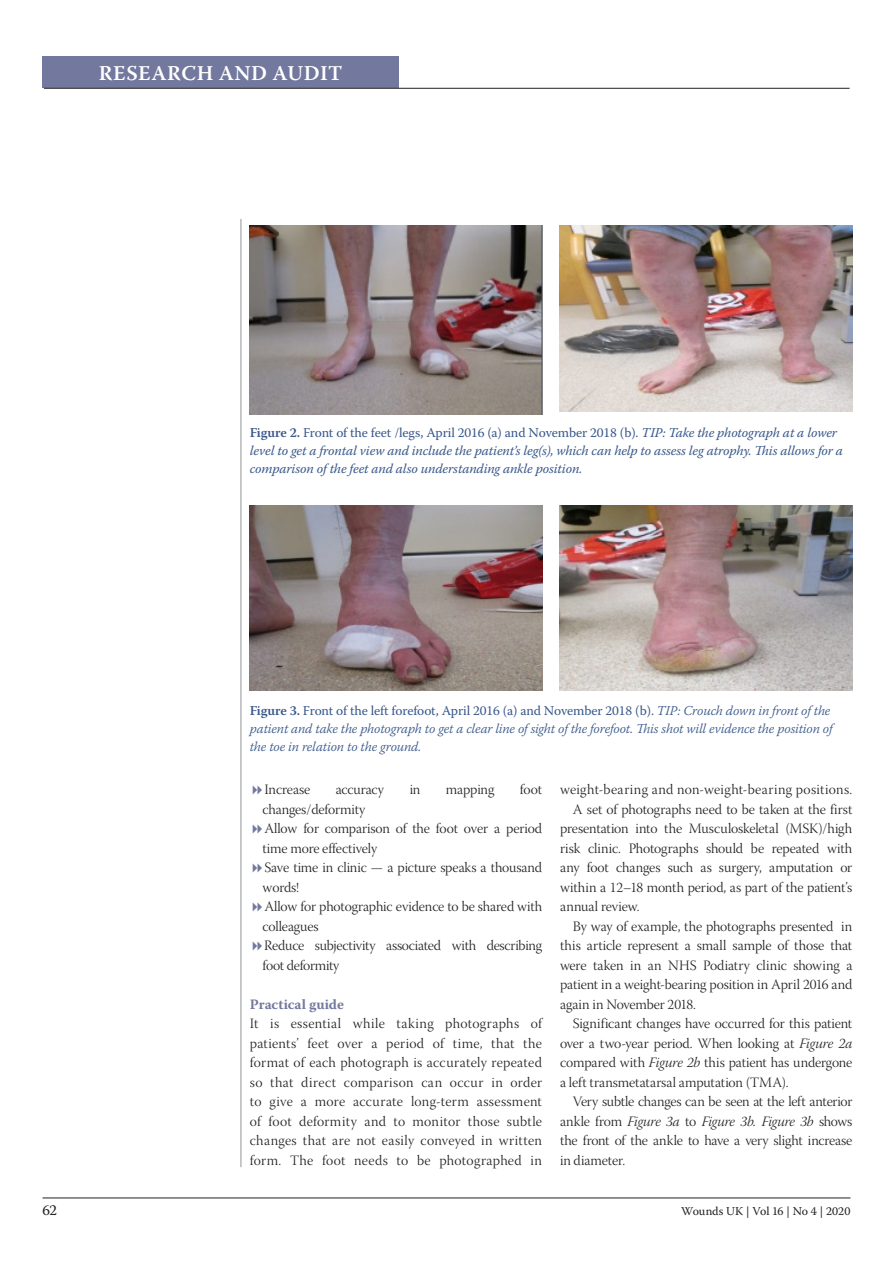
<style>
.page{position:relative;width:893px;height:1263px;background:#fff}
.page>*{position:absolute;margin:0;border:0;box-sizing:border-box;transform-origin:0 0}
.t1{font:600 21px "Warnock Pro";letter-spacing:.025em;color:#fff}
.t2{font:15px "Warnock Pro";color:#231f20}
.Paragraph_indented{font:14.25px/19.5px "Warnock Pro Light Subh";letter-spacing:-.01em;color:#231f20;text-align:justify}
.Paragraph_non-indent{font:14.25px/19.5px "Warnock Pro Light Subh";letter-spacing:-.01em;color:#231f20}
.Paragraph_non-indent-2{font:14.25px "Warnock Pro Light Subh";letter-spacing:.025em;color:#231f20}
.B-head{font:700 14.25px "Warnock Pro";letter-spacing:.005em;color:#73789f}
.Figure_caption{font:italic 13.5px/18px "Warnock Pro";letter-spacing:-.01em;color:#39588b}
.Figure_caption-2{font:italic 300 13.5px/18px "Warnock Pro";letter-spacing:-.01em;color:#39588b}
.t3{font:12px "Warnock Pro";letter-spacing:-.005em;color:#231f20}
.s1{font-weight:600;font-style:normal}
.s2{font-style:normal}
.s3{font-weight:400;font-style:normal}
.s4{font-family:"Warnock Pro Light It Subh"}
</style>
<div class="page">
<div style="left:43px;top:56px;width:356px;height:32px;background:#73789f"></div>
<hr style="left:44px;top:88px;width:806px;height:1px;background:#231f20">
<hr style="left:43px;top:1197px;width:807px;height:1px;background:#231f20">
<hr style="left:241px;top:219px;width:1px;height:948px;background:#939598">
<img style="left:250px;top:225px;width:292px;height:190px">
<img style="left:560px;top:226px;width:292px;height:185px">
<img style="left:250px;top:505px;width:292px;height:186px">
<img style="left:560px;top:506px;width:292px;height:185px">
<h1 class="t1" style="left:99px;top:60px;width:245px">RESEARCH AND AUDIT</h1>
<p class="Figure_caption" style="left:250px;top:424px;width:595px"><span class="s1">Figure 2.</span> <span class="s2">Front of the feet /legs, April 2016 (a) and November 2018 (b).</span> TIP: Take the photograph at a lower level to get a frontal view and include the patient’s leg(s), which can help to assess leg atrophy. This allows for a comparison of the feet and also understanding ankle position.</p>
<p class="Figure_caption-2" style="left:250px;top:701px;width:584px"><span class="s1">Figure 3.</span> <span class="s3">Front of the left forefoot, April 2016 (a) and November 2018 (b).</span> TIP: Crouch down in front of the patient and take the photograph to get a clear line of sight of the forefoot. This shot will evidence the position of the toe in relation to the ground.</p>
<p class="Paragraph_non-indent" style="left:264px;top:782px;width:47px">Increase</p>
<p class="Paragraph_non-indent" style="left:336px;top:782px;width:50px">accuracy</p>
<p class="Paragraph_non-indent" style="left:410px;top:782px;width:12px">in</p>
<p class="Paragraph_non-indent" style="left:446px;top:782px;width:50px">mapping</p>
<p class="Paragraph_non-indent" style="left:520px;top:782px;width:24px">foot</p>
<p class="Paragraph_non-indent" style="left:263px;top:801px;width:104px">changes/deformity</p>
<p class="Paragraph_non-indent" style="left:263px;top:821px;width:281px">Allow for comparison of the foot over a period time more effectively</p>
<p class="Paragraph_non-indent" style="left:263px;top:860px;width:281px">Save time in clinic — a picture speaks a thousand words!</p>
<p class="Paragraph_non-indent" style="left:263px;top:899px;width:281px">Allow for photographic evidence to be shared with colleagues</p>
<p class="Paragraph_non-indent" style="left:263px;top:938px;width:281px">Reduce subjectivity associated with describing foot deformity</p>
<p class="B-head" style="left:250px;top:995px;width:96px">Practical guide</p>
<p class="Paragraph_non-indent" style="left:250px;top:1016px;width:294px;text-align:justify">It is essential while taking photographs of patients’ feet over a period of time, that the format of each photograph is accurately repeated so that direct comparison can occur in order to give a more accurate long-term assessment of foot deformity and to monitor those subtle changes that are not easily conveyed in written form. The foot needs to be photographed in</p>
<p class="Paragraph_non-indent-2" style="left:560px;top:782px;width:294px">weight-bearing and non-weight-bearing positions.</p>
<p class="Paragraph_indented" style="left:560px;top:801px;width:294px;text-indent:13px">A set of photographs need to be taken at the first presentation into the Musculoskeletal (MSK)/high risk clinic. Photographs should be repeated with any foot changes such as surgery, amputation or within a 12–18 month period, as part of the patient’s annual review.</p>
<p class="Paragraph_indented" style="left:560px;top:918px;width:294px;text-indent:13px">By way of example, the photographs presented in this article represent a small sample of those that were taken in an NHS Podiatry clinic showing a patient in a weight-bearing position in April 2016 and again in November 2018.</p>
<p class="Paragraph_indented" style="left:560px;top:1016px;width:294px;text-indent:13px">Significant changes have occurred for this patient over a two-year period. When looking at <span class="s4">Figure 2a </span>compared with <span class="s4">Figure 2b</span> this patient has undergone a left transmetatarsal amputation (TMA).</p>
<p class="Paragraph_indented" style="left:560px;top:1094px;width:294px;text-indent:13px">Very subtle changes can be seen at the left anterior ankle from <span class="s4">Figure 3a</span> to <span class="s4">Figure 3b. Figure 3b</span> shows the front of the ankle to have a very slight increase in diameter.</p>
<p class="t2" style="left:43px;top:1201px;width:16px">62</p>
<p class="t3" style="left:681px;top:1204px;width:171px">Wounds UK | Vol 16 | No 4 | 2020</p>
</div>
